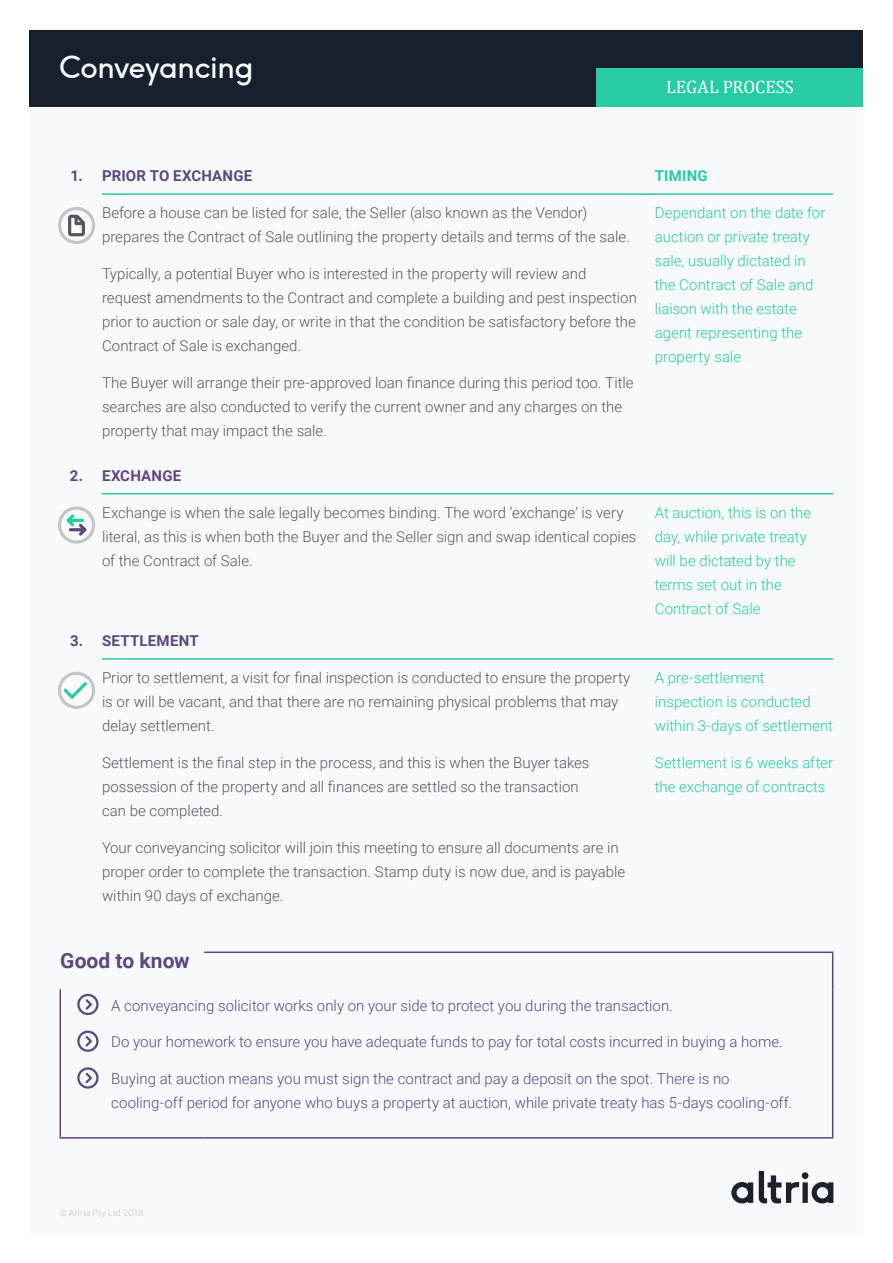
<style>
.page{position:relative;width:893px;height:1263px;background:#fff}
.page>*{position:absolute;margin:0;border:0;box-sizing:border-box;transform-origin:0 0}
.t1{font:30px "F37 Ginger";letter-spacing:-.015em;color:#fff}
.t2{font:700 21px "Roboto";color:#5c477f}
.t3{font:18px "Cambria";color:#fff}
.Body_Copy{font:300 15px/24px "Roboto";color:#555861}
.Body_Copy-2{font:300 15px/24px "Roboto";color:#27cba4}
.Body_Copy-3{font:300 15px/24px "Roboto";color:#5c477f}
.Body_Copy-4{font:700 15px "Roboto";letter-spacing:.015em;color:#5c477f}
.Body_Copy-5{font:700 15px "Roboto";letter-spacing:.015em;color:#27cba4}
.Body_Copy-6{font:300 9px "Roboto";letter-spacing:.02em;color:#c4c5c5}
</style>
<div class="page">
<div style="left:30px;top:30px;width:833px;height:1203px;background:#f7f9fa"></div>
<div style="left:30px;top:30px;width:833px;height:76px;background:#17202d"></div>
<div style="left:597px;top:68px;width:266px;height:38px;background:#27cba4"></div>
<svg style="left:731px;top:1182px;width:22px;height:21px"></svg>
<svg style="left:759px;top:1171px;width:74px;height:32px"></svg>
<hr style="left:102px;top:193px;width:553px;height:2px;background:#27cba4">
<hr style="left:655px;top:193px;width:178px;height:2px;background:#27cba4">
<hr style="left:102px;top:493px;width:553px;height:1px;background:#27cba4">
<hr style="left:655px;top:493px;width:178px;height:1px;background:#27cba4">
<hr style="left:102px;top:658px;width:553px;height:2px;background:#27cba4">
<hr style="left:655px;top:658px;width:178px;height:2px;background:#27cba4">
<svg style="left:58px;top:207px;width:37px;height:37px"></svg>
<svg style="left:58px;top:506px;width:37px;height:38px"></svg>
<svg style="left:58px;top:671px;width:37px;height:38px"></svg>
<hr style="left:204px;top:951px;width:629px;height:2px;background:#5c477f">
<hr style="left:832px;top:953px;width:1px;height:36px;background:#5c477f">
<hr style="left:60px;top:989px;width:1px;height:148px;background:#5c477f">
<hr style="left:832px;top:989px;width:1px;height:148px;background:#5c477f">
<hr style="left:60px;top:1137px;width:144px;height:1px;background:#5c477f">
<hr style="left:204px;top:1137px;width:629px;height:1px;background:#5c477f">
<svg style="left:77px;top:994px;width:22px;height:21px"></svg>
<svg style="left:77px;top:1030px;width:22px;height:22px"></svg>
<svg style="left:77px;top:1067px;width:22px;height:21px"></svg>
<p class="t1" style="left:60px;top:48px;width:195px">Conveyancing</p>
<p class="t3" style="left:666px;top:76px;width:129px">LEGAL PROCESS</p>
<p class="Body_Copy-4" style="left:70px;top:165px;width:14px">1.</p>
<p class="Body_Copy-4" style="left:102px;top:165px;width:152px">PRIOR TO EXCHANGE</p>
<p class="Body_Copy-5" style="left:655px;top:165px;width:54px">TIMING</p>
<p class="Body_Copy" style="left:102px;top:200px;width:529px">Before a house can be listed for sale, the Seller (also known as the Vendor) prepares the Contract of Sale outlining the property details and terms of the sale.</p>
<p class="Body_Copy" style="left:102px;top:261px;width:536px">Typically, a potential Buyer who is interested in the property will review and request amendments to the Contract and complete a building and pest inspection prior to auction or sale day, or write in that the condition be satisfactory before the Contract of Sale is exchanged.</p>
<p class="Body_Copy" style="left:102px;top:370px;width:533px">The Buyer will arrange their pre-approved loan finance during this period too. Title searches are also conducted to verify the current owner and any charges on the property that may impact the sale.</p>
<p class="Body_Copy-2" style="left:655px;top:200px;width:172px">Dependant on the date for auction or private treaty sale, usually dictated in the Contract of Sale and liaison with the estate agent representing the property sale</p>
<p class="Body_Copy-4" style="left:70px;top:465px;width:15px">2.</p>
<p class="Body_Copy-4" style="left:102px;top:465px;width:81px">EXCHANGE</p>
<p class="Body_Copy" style="left:102px;top:500px;width:536px">Exchange is when the sale legally becomes binding. The word ‘exchange’ is very literal, as this is when both the Buyer and the Seller sign and swap identical copies of the Contract of Sale.</p>
<p class="Body_Copy-2" style="left:655px;top:500px;width:158px">At auction, this is on the day, while private treaty will be dictated by the terms set out in the<br>Contract of Sale</p>
<p class="Body_Copy-4" style="left:70px;top:630px;width:14px">3.</p>
<p class="Body_Copy-4" style="left:102px;top:630px;width:98px">SETTLEMENT</p>
<p class="Body_Copy" style="left:102px;top:665px;width:530px">Prior to settlement, a visit for final inspection is conducted to ensure the property is or will be vacant, and that there are no remaining physical problems that may delay settlement.</p>
<p class="Body_Copy" style="left:102px;top:750px;width:489px">Settlement is the final step in the process, and this is when the Buyer takes possession of the property and all finances are settled so the transaction can be completed.</p>
<p class="Body_Copy" style="left:102px;top:835px;width:525px">Your conveyancing solicitor will join this meeting to ensure all documents are in proper order to complete the transaction. Stamp duty is now due, and is payable within 90 days of exchange.</p>
<p class="Body_Copy-2" style="left:655px;top:665px;width:180px">A pre-settlement inspection is conducted within 3-days of settlement</p>
<p class="Body_Copy-2" style="left:655px;top:750px;width:180px">Settlement is 6 weeks after the exchange of contracts</p>
<p class="t2" style="left:60px;top:946px;width:131px">Good to know</p>
<p class="Body_Copy-3" style="left:111px;top:993px;width:563px">A conveyancing solicitor works only on your side to protect you during the transaction.</p>
<p class="Body_Copy-3" style="left:111px;top:1029px;width:673px">Do your homework to ensure you have adequate funds to pay for total costs incurred in buying a home.</p>
<p class="Body_Copy-3" style="left:111px;top:1066px;width:682px">Buying at auction means you must sign the contract and pay a deposit on the spot. There is no cooling-off period for anyone who buys a property at auction, while private treaty has 5-days cooling-off.</p>
<p class="Body_Copy-6" style="left:60px;top:1207px;width:85px">© Altria Pty Ltd 2018</p>
</div>
